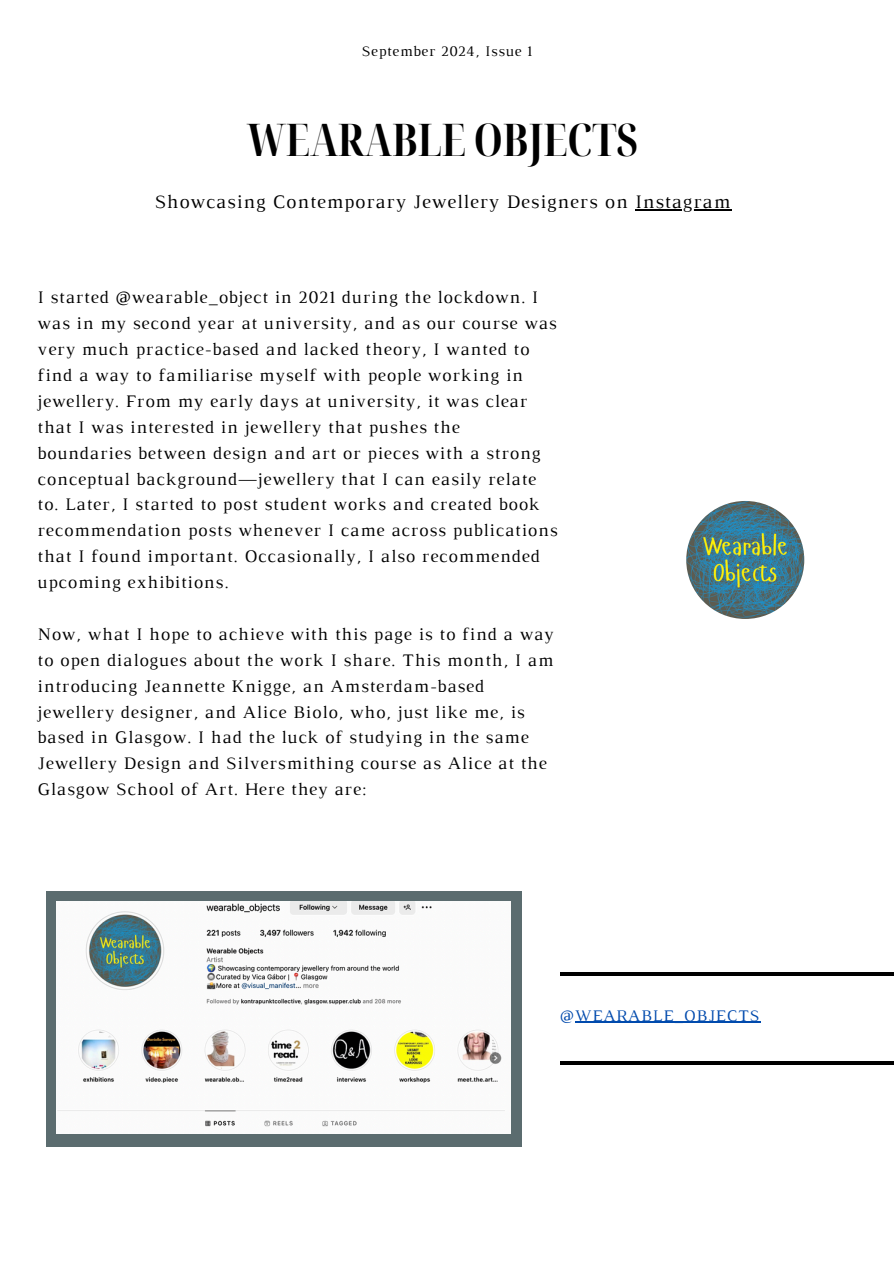
<style>
.page{position:relative;width:894px;height:1264px;background:#fff}
.page>*{position:absolute;margin:0;border:0;box-sizing:border-box;transform-origin:0 0}
.t1{font:700 extra-condensed 45px "Noto Serif Display";color:#000}
.t2{font:19.5px "Luthier";letter-spacing:.05em;color:#000}
.t3{font:18px/25.8px "Luthier";letter-spacing:.05em;color:#000}
.t4{font:16.5px "Luthier";letter-spacing:.05em;color:#004aad}
.t5{font:15px "Luthier";letter-spacing:.05em;color:#000}
</style>
<div class="page">
<img style="left:686px;top:501px;width:118px;height:118px;border-radius:50%">
<div style="left:47px;top:891px;width:474px;height:254px;background:#5b6c6f"></div>
<img style="left:56px;top:901px;width:454px;height:232px">
<hr style="left:635px;top:209px;width:96px;height:1px;background:#000">
<hr style="left:574px;top:1021px;width:186px;height:1px;background:#004aad">
<hr style="left:560px;top:972px;width:333px;height:3px;background:#000">
<hr style="left:560px;top:1061px;width:333px;height:4px;background:#000">
<h2 class="t5" style="left:361px;top:45px;width:172px">September 2024, Issue 1</h2>
<h1 class="t1" style="left:247px;top:108px;width:392px">WEARABLE OBJECTS</h1>
<h2 class="t2" style="left:154px;top:194px;width:577px">Showcasing Contemporary Jewellery Designers on Instagram</h2>
<p class="t3" style="left:38px;top:286px;width:521px">I started @wearable_object in 2021 during the lockdown. I was in my second year at university, and as our course was very much practice-based and lacked theory, I wanted to find a way to familiarise myself with people working in jewellery. From my early days at university, it was clear that I was interested in jewellery that pushes the boundaries between design and art or pieces with a strong conceptual background—jewellery that I can easily relate to. Later, I started to post student works and created book recommendation posts whenever I came across publications that I found important. Occasionally, I also recommended upcoming exhibitions.</p>
<p class="t3" style="left:38px;top:622px;width:517px">Now, what I hope to achieve with this page is to find a way to open dialogues about the work I share. This month, I am introducing Jeannette Knigge, an Amsterdam-based jewellery designer, and Alice Biolo, who, just like me, is based in Glasgow. I had the luck of studying in the same Jewellery Design and Silversmithing course as Alice at the Glasgow School of Art. Here they are:</p>
<h3 class="t4" style="left:560px;top:1009px;width:201px">@WEARABLE_OBJECTS</h3>
</div>
